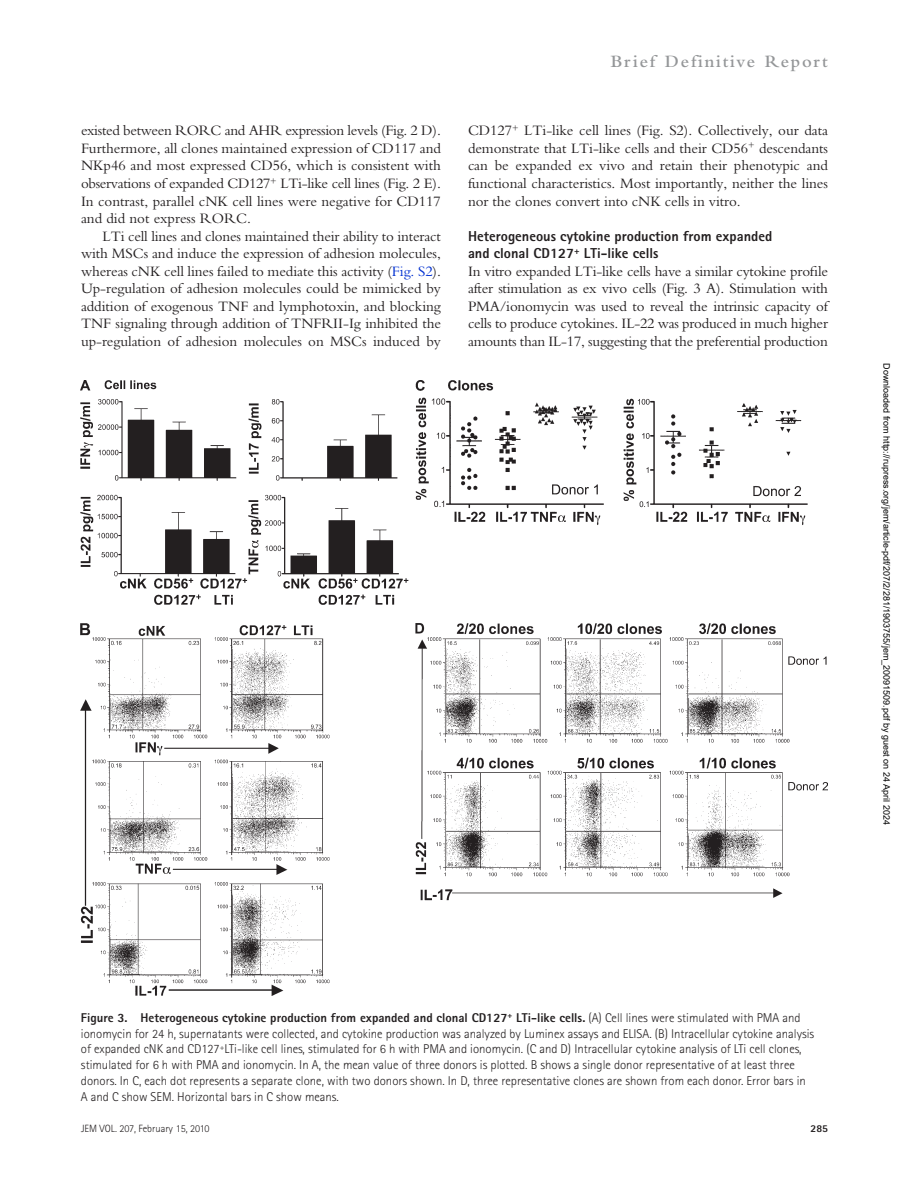
<style>
.page{position:relative;width:918px;height:1188px;background:#fff}
.page>*{position:absolute;margin:0;border:0;box-sizing:border-box;transform-origin:0 0}
.t1{font:600 18px "Bembo Std";letter-spacing:.1em;color:#949698}
.t2{font:15px/17.5px "Bembo Std";letter-spacing:-.005em;color:#231f20;text-align:justify}
.t3{font:800 14.4px/17.5px "Rotis Sans Serif Std";color:#231f20}
.t4{font:300 12.75px/15.8px "Rotis Sans Serif Std";color:#231f20}
.t5{font:300 10.5px "Rotis Sans Serif Std";color:#231f20}
.t6{font:800 10.5px "Rotis Sans Serif Std";color:#231f20}
.t7{font:9px "Arial";color:#000}
.s1{color:#0030d1}
.s2{font-weight:800}
</style>
<div class="page">
<img style="left:81px;top:381px;width:747px;height:614px">
<p class="t2" style="left:81px;top:122px;width:362px">existed between RORC and AHR expression levels (Fig. 2 D).<br>Furthermore, all clones maintained expression of CD117 and NKp46 and most expressed CD56, which is consistent with observations of expanded CD127<sup>+</sup> LTi-like cell lines (Fig. 2 E).<br>In contrast, parallel cNK cell lines were negative for CD117 and did not express RORC.</p>
<p class="t2" style="left:81px;top:227px;width:362px;text-indent:22px">LTi cell lines and clones maintained their ability to interact with MSCs and induce the expression of adhesion molecules, whereas cNK cell lines failed to mediate this activity (<span class="s1">Fig. S2</span>).<br>Up-regulation of adhesion molecules could be mimicked by addition of exogenous TNF and lymphotoxin, and blocking TNF signaling through addition of TNFRII-Ig inhibited the up-regulation of adhesion molecules on MSCs induced by</p>
<p class="t1" style="left:611px;top:51px;width:219px">Brief Definitive Report</p>
<p class="t2" style="left:468px;top:122px;width:361px">CD127<sup>+</sup> LTi-like cell lines (Fig. S2). Collectively, our data demonstrate that LTi-like cells and their CD56<sup>+</sup> descendants can be expanded ex vivo and retain their phenotypic and functional characteristics. Most importantly, neither the lines nor the clones convert into cNK cells in vitro.</p>
<p class="t3" style="left:468px;top:227px;width:306px">Heterogeneous cytokine production from expanded and clonal CD127<sup>+</sup> LTi-like cells</p>
<p class="t2" style="left:468px;top:262px;width:362px">In vitro expanded LTi-like cells have a similar cytokine profile after stimulation as ex vivo cells (Fig. 3 A). Stimulation with PMA/ionomycin was used to reveal the intrinsic capacity of cells to produce cytokines. IL-22 was produced in much higher amounts than IL-17, suggesting that the preferential production</p>
<p class="t7" style="left:890px;top:363px;width:463px;rotate:90deg">Downloaded from http://rupress.org/jem/article-pdf/207/2/281/1903755/jem_20091509.pdf by guest on 24 April 2024</p>
<p class="t4" style="left:81px;top:1010px;width:735px"><span class="s2">Figure 3. Heterogeneous cytokine production from expanded and clonal CD127</span><sup>+</sup> <span class="s2">LTi-like cells.</span> (A) Cell lines were stimulated with PMA and ionomycin for 24 h, supernatants were collected, and cytokine production was analyzed by Luminex assays and ELISA. (B) Intracellular cytokine analysis of expanded cNK and CD127<sup>+</sup>LTi-like cell lines, stimulated for 6 h with PMA and ionomycin. (C and D) Intracellular cytokine analysis of LTi cell clones, stimulated for 6 h with PMA and ionomycin. In A, the mean value of three donors is plotted. B shows a single donor representative of at least three donors. In C, each dot represents a separate clone, with two donors shown. In D, three representative clones are shown from each donor. Error bars in A and C show SEM. Horizontal bars in C show means.</p>
<p class="t5" style="left:81px;top:1123px;width:130px">JEM VOL. 207, February 15, 2010</p>
<p class="t6" style="left:810px;top:1122px;width:19px">285</p>
</div>
